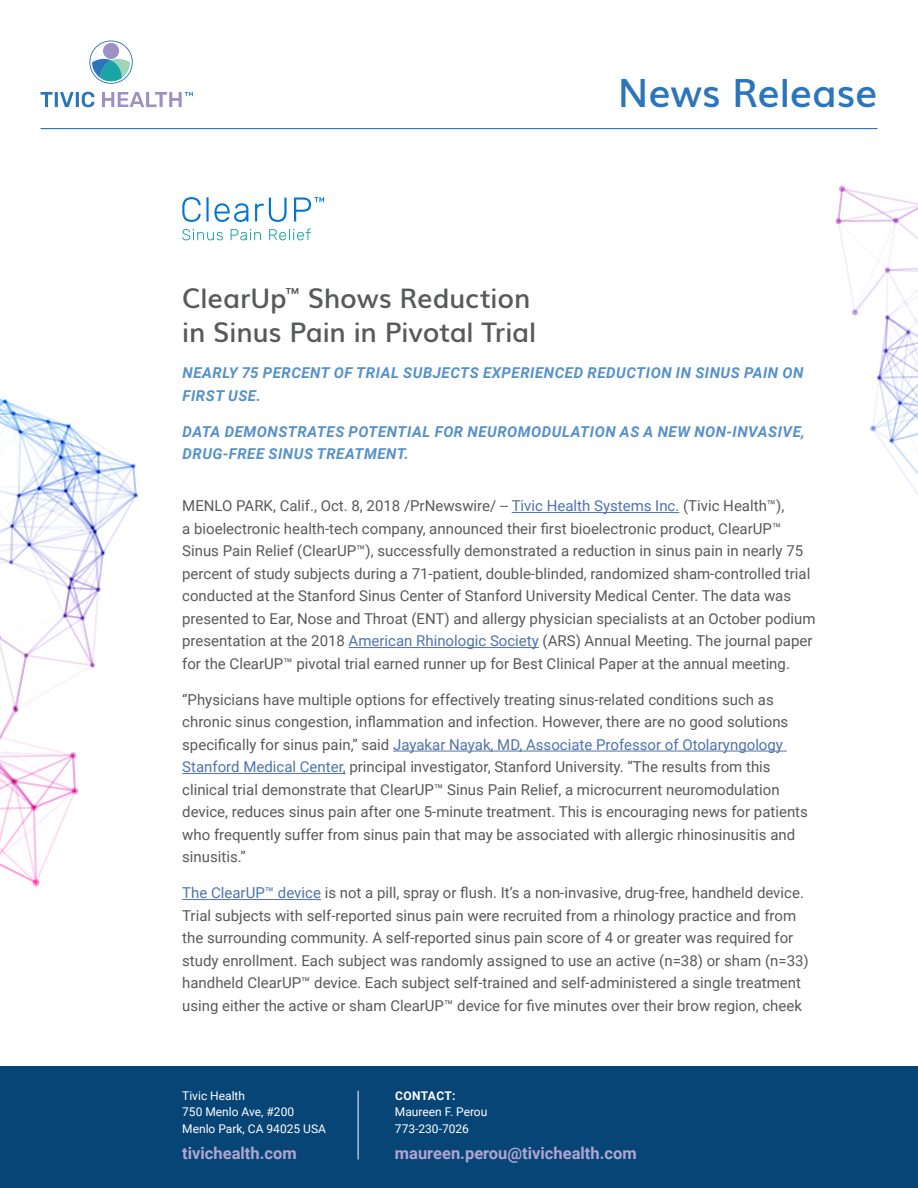
<style>
.page{position:relative;width:918px;height:1188px;background:#fff}
.page>*{position:absolute;margin:0;border:0;box-sizing:border-box;transform-origin:0 0}
.t1{font:600 39px "Muli";letter-spacing:-.005em;color:#2b75bb}
.t2{font:600 27px/34.5px "Muli";letter-spacing:-.005em;color:#58595b}
.t3{font:700 16.5px "Roboto";color:#b1a5d0}
.t4{font:15px/22.5px "Roboto";color:#58595b}
.t5{font:italic 700 15px/22.5px "Roboto";letter-spacing:.035em;color:#5591c9}
.t6{font:12px/16.5px "Roboto";color:#fff}
.t7{font:700 12px "Roboto";letter-spacing:.025em;color:#fff}
.s1{color:#4f73ad}
</style>
<div class="page">
<svg style="left:0;top:398px;width:138px;height:488px"></svg>
<svg style="left:835px;top:186px;width:83px;height:309px"></svg>
<div style="left:0;top:1066px;width:918px;height:122px;background:#074577"></div>
<hr style="left:40px;top:128px;width:838px;height:1px;background:#2b75bb">
<svg style="left:89px;top:40px;width:44px;height:44px"></svg>
<svg style="left:41px;top:92px;width:53px;height:15px"></svg>
<svg style="left:102px;top:92px;width:91px;height:15px"></svg>
<hr style="left:358px;top:1091px;width:1px;height:68px;background:#fff">
<hr style="left:512px;top:512px;width:167px;height:1px;background:#4f73ad">
<hr style="left:349px;top:647px;width:190px;height:1px;background:#4f73ad">
<hr style="left:393px;top:751px;width:394px;height:1px;background:#4f73ad">
<hr style="left:182px;top:773px;width:164px;height:1px;background:#4f73ad">
<hr style="left:182px;top:899px;width:139px;height:1px;background:#4f73ad">
<svg style="left:182px;top:197px;width:66px;height:25px"></svg>
<svg style="left:255px;top:197px;width:32px;height:25px"></svg>
<svg style="left:182px;top:229px;width:41px;height:11px"></svg>
<svg style="left:231px;top:229px;width:30px;height:11px"></svg>
<svg style="left:269px;top:229px;width:42px;height:11px"></svg>
<svg style="left:294px;top:197px;width:30px;height:25px"></svg>
<h1 class="t1" style="left:618px;top:61px;width:261px">News Release</h1>
<h2 class="t2" style="left:182px;top:279px;width:355px">ClearUp<sup>™</sup> Shows Reduction in Sinus Pain in Pivotal Trial</h2>
<p class="t5" style="left:183px;top:361px;width:623px">NEARLY 75 PERCENT OF TRIAL SUBJECTS EXPERIENCED REDUCTION IN SINUS PAIN ON<br>FIRST USE.</p>
<p class="t5" style="left:183px;top:420px;width:624px">DATA DEMONSTRATES POTENTIAL FOR NEUROMODULATION AS A NEW NON-INVASIVE,<br>DRUG-FREE SINUS TREATMENT.</p>
<p class="t4" style="left:182px;top:494px;width:635px">MENLO PARK, Calif., Oct. 8, 2018 /PrNewswire/ -- <span class="s1">Tivic Health Systems Inc.</span> (Tivic Health™),<br>a bioelectronic health-tech company, announced their first bioelectronic product, ClearUP™ Sinus Pain Relief (ClearUP™), successfully demonstrated a reduction in sinus pain in nearly 75 percent of study subjects during a 71-patient, double-blinded, randomized sham-controlled trial conducted at the Stanford Sinus Center of Stanford University Medical Center. The data was presented to Ear, Nose and Throat (ENT) and allergy physician specialists at an October podium presentation at the 2018 <span class="s1">American Rhinologic Society</span> (ARS) Annual Meeting. The journal paper for the ClearUP™ pivotal trial earned runner up for Best Clinical Paper at the annual meeting.</p>
<p class="t4" style="left:182px;top:687px;width:627px">“Physicians have multiple options for effectively treating sinus-related conditions such as chronic sinus congestion, inflammation and infection. However, there are no good solutions specifically for sinus pain,” said <span class="s1">Jayakar Nayak, MD, Associate Professor of Otolaryngology Stanford Medical Center,</span> principal investigator, Stanford University. “The results from this clinical trial demonstrate that ClearUP™ Sinus Pain Relief, a microcurrent neuromodulation device, reduces sinus pain after one 5-minute treatment. This is encouraging news for patients who frequently suffer from sinus pain that may be associated with allergic rhinosinusitis and sinusitis.”</p>
<p class="t4" style="left:182px;top:881px;width:628px"><span class="s1">The ClearUP™ device</span> is not a pill, spray or flush. It’s a non-invasive, drug-free, handheld device.<br>Trial subjects with self-reported sinus pain were recruited from a rhinology practice and from the surrounding community. A self-reported sinus pain score of 4 or greater was required for study enrollment. Each subject was randomly assigned to use an active (n=38) or sham (n=33) handheld ClearUP™ device. Each subject self-trained and self-administered a single treatment using either the active or sham ClearUP™ device for five minutes over their brow region, cheek</p>
<p class="t6" style="left:182px;top:1087px;width:145px">Tivic Health<br>750 Menlo Ave, #200<br>Menlo Park, CA 94025 USA</p>
<p class="t3" style="left:182px;top:1142px;width:116px">tivichealth.com</p>
<p class="t7" style="left:395px;top:1087px;width:62px">CONTACT:</p>
<p class="t6" style="left:395px;top:1103px;width:94px">Maureen F. Perou<br>773-230-7026</p>
<p class="t3" style="left:395px;top:1142px;width:243px">maureen.perou@tivichealth.com</p>
</div>
